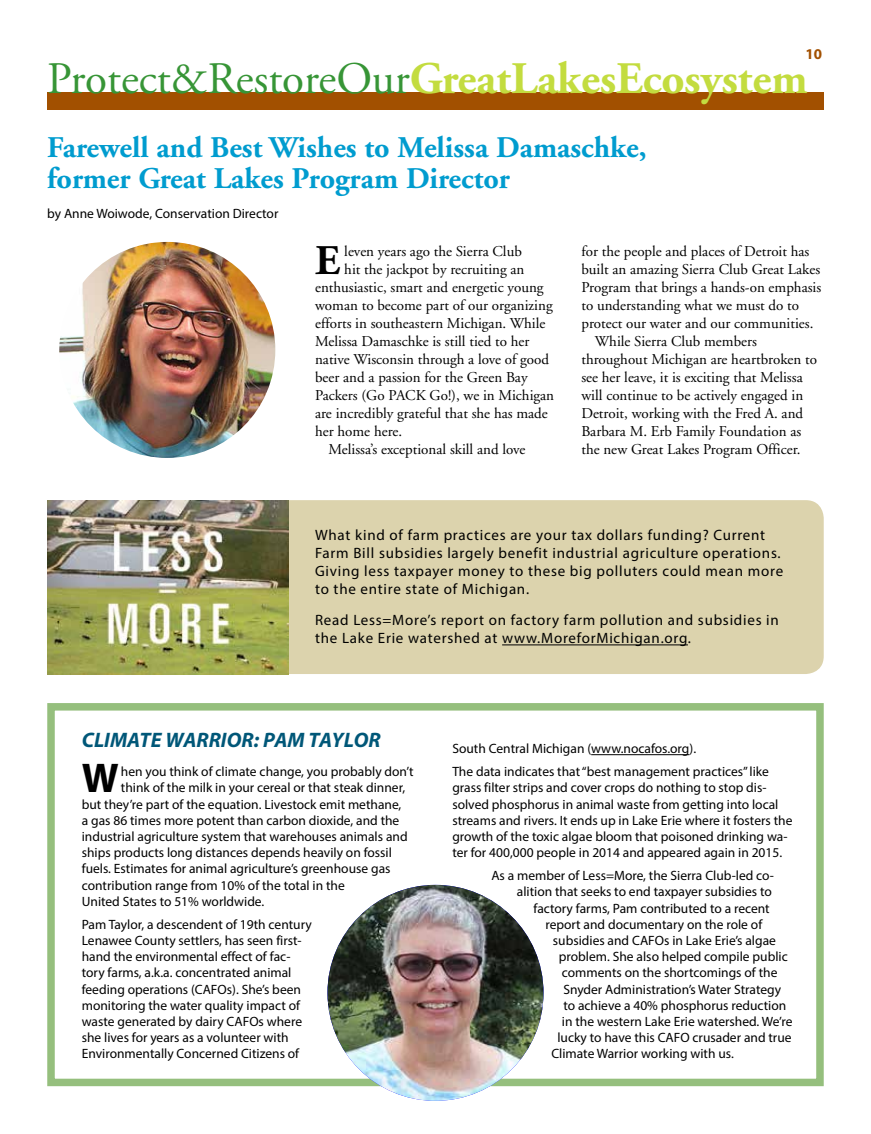
<style>
.page{position:relative;width:871px;height:1134px;background:#fff}
.page>*{position:absolute;margin:0;border:0;box-sizing:border-box;transform-origin:0 0}
.t1{font:700 45px "Adobe Garamond";color:#c3dc3f}
.t2{font:700 42.15px "Adobe Garamond";color:#000}
.t3{font:41.7px "Myriad MM 700 600";color:#000}
.t4{font:700 30px/31.5px "Adobe Garamond";color:#009ccf}
.t5{font:21px "Myriad MM It 700 600";color:#005778}
.t6{font:15px "Adobe Garamond";color:#000}
.t7{font:15px/18px "Myriad Pro";letter-spacing:.05em;color:#000}
.t8{font:15px "Myriad MM 700 600";color:#a25000}
.t9{font:13.5px/16.2px "Myriad Pro";color:#000}
.s1{font-weight:400;color:#379536}
</style>
<div class="page">
<div style="left:47px;top:92px;width:777px;height:18px;background:#a25000"></div>
<hr style="left:591px;top:754px;width:98px;height:1px;background:#000">
<div style="left:47px;top:703px;width:777px;height:383px;border:8px solid #95bf7d"></div>
<img style="left:327px;top:885px;width:216px;height:216px;border-radius:108px">
<div style="left:288px;top:500px;width:536px;height:174px;background:#dcd3ad"></div>
<hr style="left:502px;top:645px;width:186px;height:1px;background:#000">
<img style="left:47px;top:500px;width:241px;height:174px">
<img style="left:59px;top:242px;width:216px;height:216px;border-radius:108px">
<p class="t8" style="left:805px;top:46px;width:18px">10</p>
<h1 class="t1" style="left:47px;top:54px;width:762px"><span class="s1">Protect&amp;RestoreOur</span>GreatLakesEcosystem</h1>
<h3 class="t4" style="left:47px;top:132px;width:601px">Farewell and Best Wishes to Melissa Damaschke, former Great Lakes Program Director</h3>
<p class="t9" style="left:47px;top:205px;width:233px">by Anne Woiwode, Conservation Director</p>
<h2 class="t2" style="left:315px;top:238px;width:26px">E</h2>
<p class="t6" style="left:344px;top:243px;width:179px">leven years ago the Sierra Club</p>
<p class="t6" style="left:344px;top:261px;width:182px">hit the jackpot by recruiting an</p>
<p class="t6" style="left:315px;top:279px;width:230px">enthusiastic, smart and energetic young</p>
<p class="t6" style="left:315px;top:297px;width:239px">woman to become part of our organizing</p>
<p class="t6" style="left:315px;top:315px;width:232px">efforts in southeastern Michigan. While</p>
<p class="t6" style="left:315px;top:333px;width:216px">Melissa Damaschke is still tied to her</p>
<p class="t6" style="left:315px;top:351px;width:235px">native Wisconsin through a love of good</p>
<p class="t6" style="left:315px;top:369px;width:214px">beer and a passion for the Green Bay</p>
<p class="t6" style="left:315px;top:387px;width:241px">Packers (Go PACK Go!), we in Michigan</p>
<p class="t6" style="left:315px;top:405px;width:234px">are incredibly grateful that she has made</p>
<p class="t6" style="left:315px;top:423px;width:89px">her home here.</p>
<p class="t6" style="left:329px;top:441px;width:198px">Melissa’s exceptional skill and love</p>
<p class="t6" style="left:581px;top:243px;width:230px">for the people and places of Detroit has</p>
<p class="t6" style="left:581px;top:261px;width:240px">built an amazing Sierra Club Great Lakes</p>
<p class="t6" style="left:581px;top:279px;width:241px">Program that brings a hands-on emphasis</p>
<p class="t6" style="left:581px;top:297px;width:219px">to understanding what we must do to</p>
<p class="t6" style="left:581px;top:315px;width:233px">protect our water and our communities.</p>
<p class="t6" style="left:595px;top:333px;width:163px">While Sierra Club members</p>
<p class="t6" style="left:581px;top:351px;width:237px">throughout Michigan are heartbroken to</p>
<p class="t6" style="left:581px;top:369px;width:223px">see her leave, it is exciting that Melissa</p>
<p class="t6" style="left:581px;top:387px;width:223px">will continue to be actively engaged in</p>
<p class="t6" style="left:581px;top:405px;width:223px">Detroit, working with the Fred A. and</p>
<p class="t6" style="left:581px;top:423px;width:221px">Barbara M. Erb Family Foundation as</p>
<p class="t6" style="left:581px;top:441px;width:221px">the new Great Lakes Program Officer.</p>
<p class="t7" style="left:315px;top:526px;width:470px">What kind of farm practices are your tax dollars funding? Current Farm Bill subsidies largely benefit industrial agriculture operations.<br>Giving less taxpayer money to these big polluters could mean more to the entire state of Michigan.</p>
<p class="t7" style="left:315px;top:611px;width:465px">Read Less=More’s report on factory farm pollution and subsidies in the Lake Erie watershed at www.MoreforMichigan.org.</p>
<h3 class="t5" style="left:82px;top:729px;width:300px">CLIMATE WARRIOR: PAM TAYLOR</h3>
<h3 class="t3" style="left:82px;top:758px;width:39px">W</h3>
<p class="t9" style="left:121px;top:763px;width:294px">hen you think of climate change, you probably don’t</p>
<p class="t9" style="left:121px;top:780px;width:286px">think of the milk in your cereal or that steak dinner,</p>
<p class="t9" style="left:82px;top:796px;width:321px">but they’re part of the equation. Livestock emit methane,</p>
<p class="t9" style="left:82px;top:812px;width:319px">a gas 86 times more potent than carbon dioxide, and the</p>
<p class="t9" style="left:82px;top:828px;width:327px">industrial agriculture system that warehouses animals and</p>
<p class="t9" style="left:82px;top:844px;width:312px">ships products long distances depends heavily on fossil</p>
<p class="t9" style="left:82px;top:861px;width:310px">fuels. Estimates for animal agriculture’s greenhouse gas</p>
<p class="t9" style="left:82px;top:877px;width:264px">contribution range from 10% of the total in the</p>
<p class="t9" style="left:82px;top:893px;width:184px">United States to 51% worldwide.</p>
<p class="t9" style="left:82px;top:916px;width:231px">Pam Taylor, a descendent of 19th century Lenawee County settlers, has seen first&shy;hand the environmental effect of fac&shy;tory farms, a.k.a. concentrated animal feeding operations (CAFOs). She’s been monitoring the water quality impact of waste generated by dairy CAFOs where she lives for years as a volunteer with Environmentally Concerned Citizens of</p>
<p class="t9" style="left:452px;top:737px;width:318px;line-height:23px">South Central Michigan (www.nocafos.org).<br>The data indicates that “best management practices” like</p>
<p class="t9" style="left:452px;top:780px;width:342px">grass filter strips and cover crops do nothing to stop dis&shy;solved phosphorus in animal waste from getting into local streams and rivers. It ends up in Lake Erie where it fosters the growth of the toxic algae bloom that poisoned drinking wa&shy;ter for 400,000 people in 2014 and appeared again in 2015.</p>
<p class="t9" style="left:491px;top:867px;width:284px">As a member of Less=More, the Sierra Club-led co-</p>
<p class="t9" style="left:517px;top:884px;width:256px">alition that seeks to end taxpayer subsidies to</p>
<p class="t9" style="left:533px;top:900px;width:238px">factory farms, Pam contributed to a recent</p>
<p class="t9" style="left:545px;top:916px;width:218px">report and documentary on the role of</p>
<p class="t9" style="left:553px;top:932px;width:225px">subsidies and CAFOs in Lake Erie’s algae</p>
<p class="t9" style="left:559px;top:948px;width:230px">problem. She also helped compile public</p>
<p class="t9" style="left:562px;top:965px;width:217px">comments on the shortcomings of the</p>
<p class="t9" style="left:563px;top:981px;width:219px">Snyder Administration’s Water Strategy</p>
<p class="t9" style="left:563px;top:997px;width:224px">to achieve a 40% phosphorus reduction</p>
<p class="t9" style="left:562px;top:1013px;width:232px">in the western Lake Erie watershed. We’re</p>
<p class="t9" style="left:557px;top:1029px;width:236px">lucky to have this CAFO crusader and true</p>
<p class="t9" style="left:551px;top:1046px;width:184px">Climate Warrior working with us.</p>
</div>
